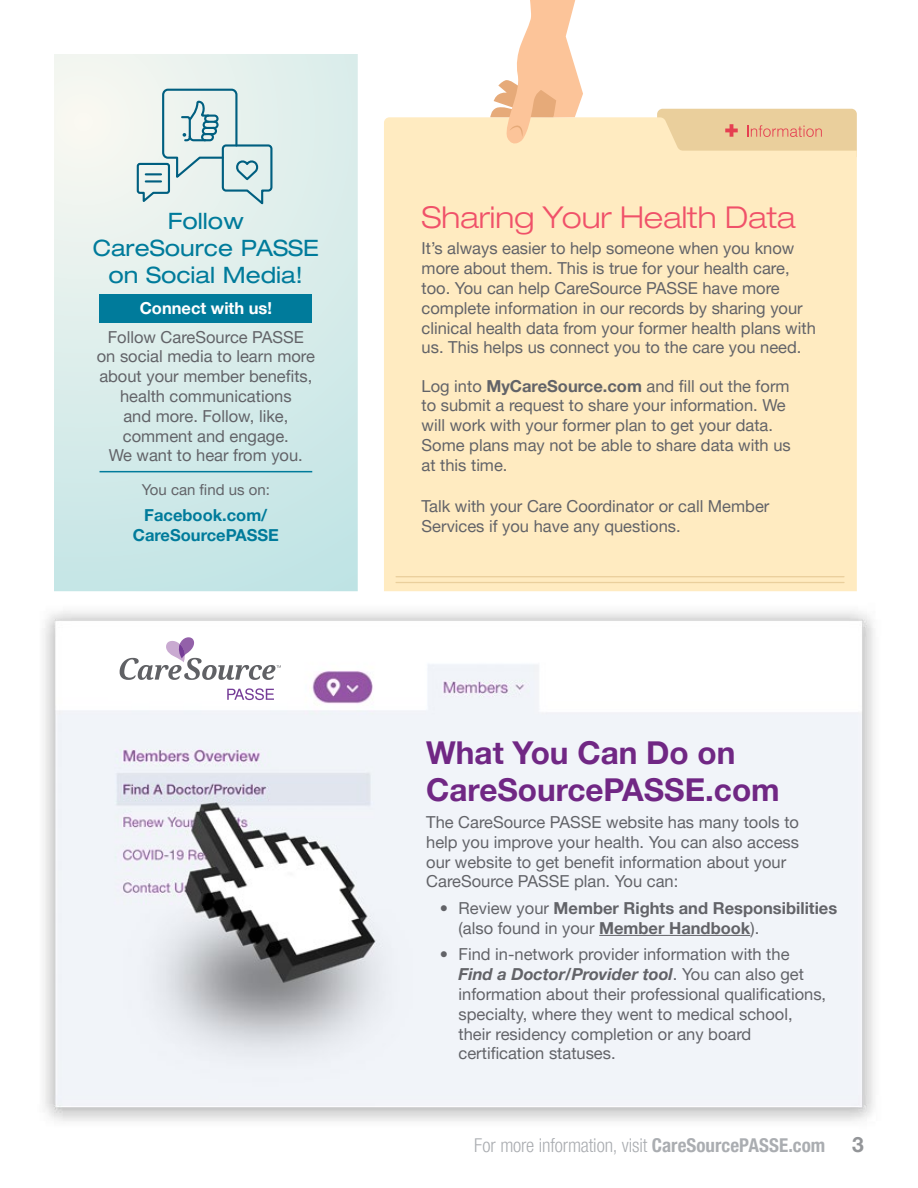
<style>
.page{position:relative;width:918px;height:1188px;background:#fff}
.page>*{position:absolute;margin:0;border:0;box-sizing:border-box;transform-origin:0 0}
.t1{font:700 31.5px/37.8px "Helvetica Neue LT Pro";color:#702784}
.t2{font:300 expanded 30px "Helvetica Neue LT Pro";color:#f05169}
.t3{font:expanded 22.5px/27px "Helvetica Neue LT Pro";color:#007b9b;text-align:center}
.t4{font:700 21px "Helvetica Neue LT Pro";color:#939598}
.t5{font:300 condensed 19.05px "Helvetica Neue LT Pro";letter-spacing:-.005em;color:#aaadb1}
.t6{font:16.5px/19.8px "Helvetica Neue LT Pro";color:#626368}
.t7{font:700 16.5px/19.8px "Helvetica Neue LT Pro";color:#626368}
.t8{font:700 16.5px/19.8px "Helvetica Neue LT Pro";color:#007b9b;text-align:center}
.t9{font:700 16.5px "Helvetica Neue LT Pro";color:#fff}
.t10{font:15px "Helvetica Neue LT Pro";color:#626368}
.s1{font-weight:700}
.s2{font-weight:400}
.s3{font-weight:700;font-style:italic}
</style>
<div class="page">
<div style="left:384px;top:117px;width:473px;height:459px;background:#ffebc1"></div>
<svg style="left:657px;top:109px;width:200px;height:48px"></svg>
<svg style="left:490px;top:0;width:93px;height:144px"></svg>
<svg style="left:54px;top:54px;width:304px;height:522px"></svg>
<div style="left:99px;top:294px;width:213px;height:29px;background:#007b9b"></div>
<img style="left:43px;top:576px;width:831px;height:545px">
<hr style="left:599px;top:935px;width:151px;height:1px;background:#626368">
<div style="left:108px;top:637px;width:182px;height:63px;background:#fff"></div>
<svg style="left:120px;top:636px;width:161px;height:44px"></svg>
<svg style="left:227px;top:688px;width:47px;height:12px"></svg>
<hr style="left:100px;top:471px;width:212px;height:1px;background:#007b9b">
<svg style="left:136px;top:70px;width:138px;height:138px"></svg>
<p class="t3" style="left:93px;top:206px;width:228px">Follow<br>CareSource PASSE on Social Media!</p>
<p class="t9" style="left:140px;top:298px;width:134px">Connect with us!</p>
<p class="t6" style="left:97px;top:327px;width:220px;text-align:center">Follow CareSource PASSE on social media to learn more about your member benefits, health communications<br>and more. Follow, like, comment and engage.<br>We want to hear from you.</p>
<p class="t10" style="left:142px;top:480px;width:130px">You can find us on:</p>
<p class="t8" style="left:133px;top:505px;width:148px">Facebook.com/<br>CareSourcePASSE</p>
<h3 class="t2" style="left:422px;top:199px;width:375px">Sharing Your Health Data</h3>
<p class="t6" style="left:422px;top:238px;width:396px">It’s always easier to help someone when you know more about them. This is true for your health care, too. You can help CareSource PASSE have more complete information in our records by sharing your clinical health data from your former health plans with us. This helps us connect you to the care you need.</p>
<p class="t6" style="left:422px;top:375px;width:371px">Log into <span class="s1">MyCareSource.com</span> and fill out the form to submit a request to share your information. We will work with your former plan to get your data.<br>Some plans may not be able to share data with us at this time.</p>
<p class="t6" style="left:422px;top:496px;width:349px">Talk with your Care Coordinator or call Member<br>Services if you have any questions.</p>
<h2 class="t1" style="left:426px;top:733px;width:355px">What You Can Do on<br>CareSourcePASSE.com</h2>
<p class="t6" style="left:426px;top:812px;width:374px">The CareSource PASSE website has many tools to help you improve your health. You can also access our website to get benefit information about your CareSource PASSE plan. You can:</p>
<p class="t7" style="left:459px;top:898px;width:380px;text-indent:-19px"><span class="s2">• Review your</span> Member Rights and Responsibilities <span class="s2">(also found in your</span> Member Handbook<span class="s2">).</span></p>
<p class="t6" style="left:459px;top:944px;width:369px;text-indent:-19px">• Find in-network provider information with the <span class="s3">Find a Doctor/Provider tool</span>. You can also get information about their professional qualifications, specialty, where they went to medical school, their residency completion or any board certification statuses.</p>
<p class="t5" style="left:474px;top:1134px;width:352px">For more information, visit <span class="s1">CareSourcePASSE.com</span></p>
<p class="t4" style="left:852px;top:1132px;width:13px">3</p>
</div>
